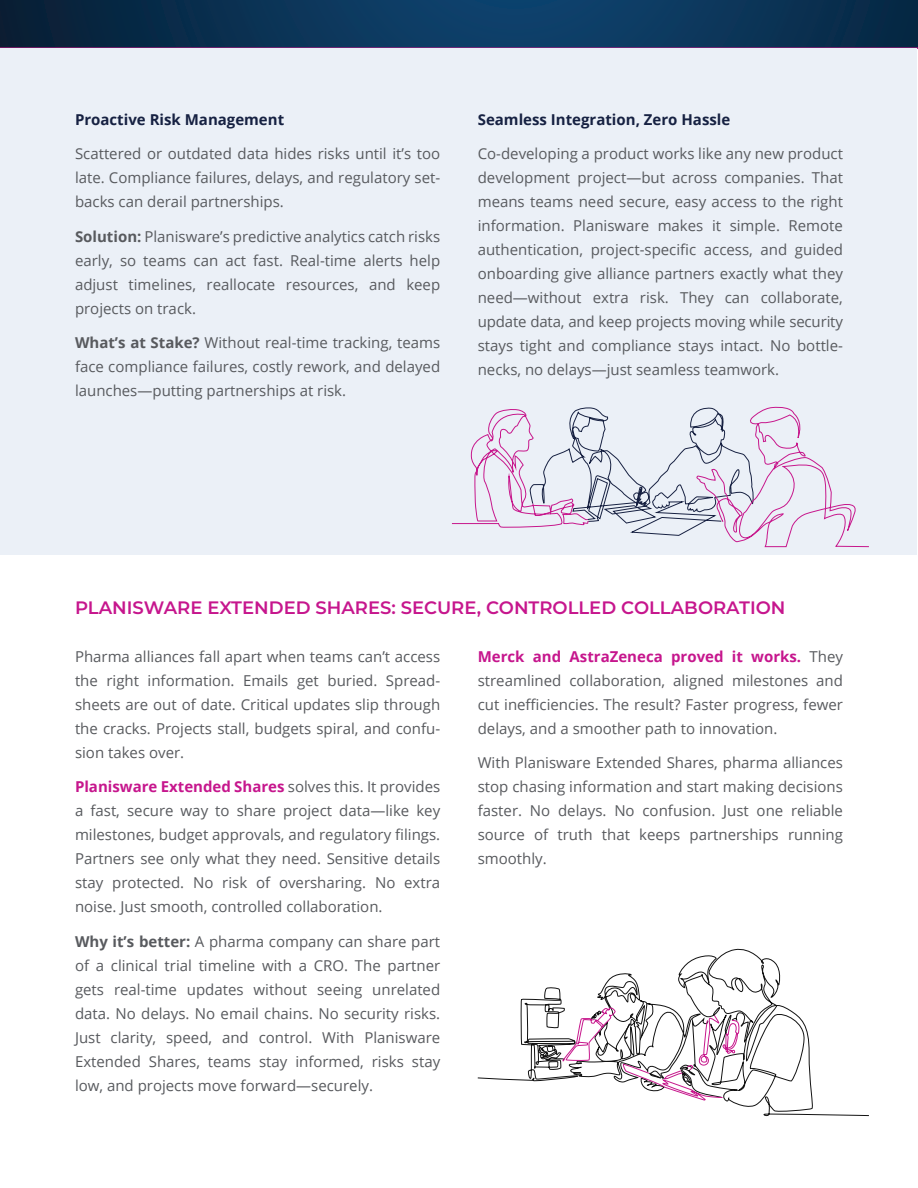
<style>
.page{position:relative;width:918px;height:1188px;background:#fff}
.page>*{position:absolute;margin:0;border:0;box-sizing:border-box;transform-origin:0 0}
.t1{font:600 18px "Montserrat";color:#c6168d}
.Body{font:15px/24px "Open Sans";color:#585a5e;text-align:justify}
.Body-2{font:700 15px "Open Sans";color:#162142}
.s1{font-weight:700}
.s2{font-weight:700;color:#c6168d}
</style>
<div class="page">
<svg style="left:0;top:0;width:918px;height:47px;background:#0a3355"></svg>
<hr style="left:0;top:47px;width:918px;height:2px;background:#c7178c">
<div style="left:1px;top:49px;width:916px;height:506px;background:#ebf0f7"></div>
<svg style="left:477px;top:948px;width:392px;height:169px"></svg>
<svg style="left:451px;top:406px;width:418px;height:141px"></svg>
<p class="Body-2" style="left:75px;top:109px;width:211px">Proactive Risk Management</p>
<p class="Body" style="left:75px;top:142px;width:367px">Scattered or outdated data hides risks until it’s too late. Compliance failures, delays, and regulatory set&shy;backs can derail partnerships.</p>
<p class="Body" style="left:75px;top:224px;width:367px"><span class="s1">Solution:</span> Planisware’s predictive analytics catch risks early, so teams can act fast. Real-time alerts help adjust timelines, reallocate resources, and keep projects on track.</p>
<p class="Body" style="left:75px;top:331px;width:367px"><span class="s1">What’s at Stake?</span> Without real-time tracking, teams face compliance failures, costly rework, and delayed launches—putting partnerships at risk.</p>
<p class="Body-2" style="left:478px;top:109px;width:254px">Seamless Integration, Zero Hassle</p>
<p class="Body" style="left:478px;top:142px;width:367px">Co-developing a product works like any new product development project—but across companies. That means teams need secure, easy access to the right information. Planisware makes it simple. Remote authentication, project-specific access, and guided onboarding give alliance partners exactly what they need—without extra risk. They can collaborate, update data, and keep projects moving while security stays tight and compliance stays intact. No bottle&shy;necks, no delays—just seamless teamwork.</p>
<p class="t1" style="left:75px;top:595px;width:712px">PLANISWARE EXTENDED SHARES: SECURE, CONTROLLED COLLABORATION</p>
<p class="Body" style="left:478px;top:644px;width:367px"><span class="s2">Merck and AstraZeneca proved it works.</span> They streamlined collaboration, aligned milestones and cut inefficiencies. The result? Faster progress, fewer delays, and a smoother path to innovation.</p>
<p class="Body" style="left:478px;top:750px;width:367px">With Planisware Extended Shares, pharma alliances stop chasing information and start making decisions faster. No delays. No confusion. Just one reliable source of truth that keeps partnerships running smoothly.</p>
<p class="Body" style="left:75px;top:644px;width:367px">Pharma alliances fall apart when teams can’t access the right information. Emails get buried. Spread&shy;sheets are out of date. Critical updates slip through the cracks. Projects stall, budgets spiral, and confu&shy;sion takes over.</p>
<p class="Body" style="left:75px;top:774px;width:367px"><span class="s2">Planisware Extended Shares</span> solves this. It provides a fast, secure way to share project data—like key milestones, budget approvals, and regulatory filings.<br>Partners see only what they need. Sensitive details stay protected. No risk of oversharing. No extra noise. Just smooth, controlled collaboration.</p>
<p class="Body" style="left:75px;top:929px;width:367px"><span class="s1">Why it’s better:</span> A pharma company can share part of a clinical trial timeline with a CRO. The partner gets real-time updates without seeing unrelated data. No delays. No email chains. No security risks.<br>Just clarity, speed, and control. With Planisware Extended Shares, teams stay informed, risks stay low, and projects move forward—securely.</p>
</div>
